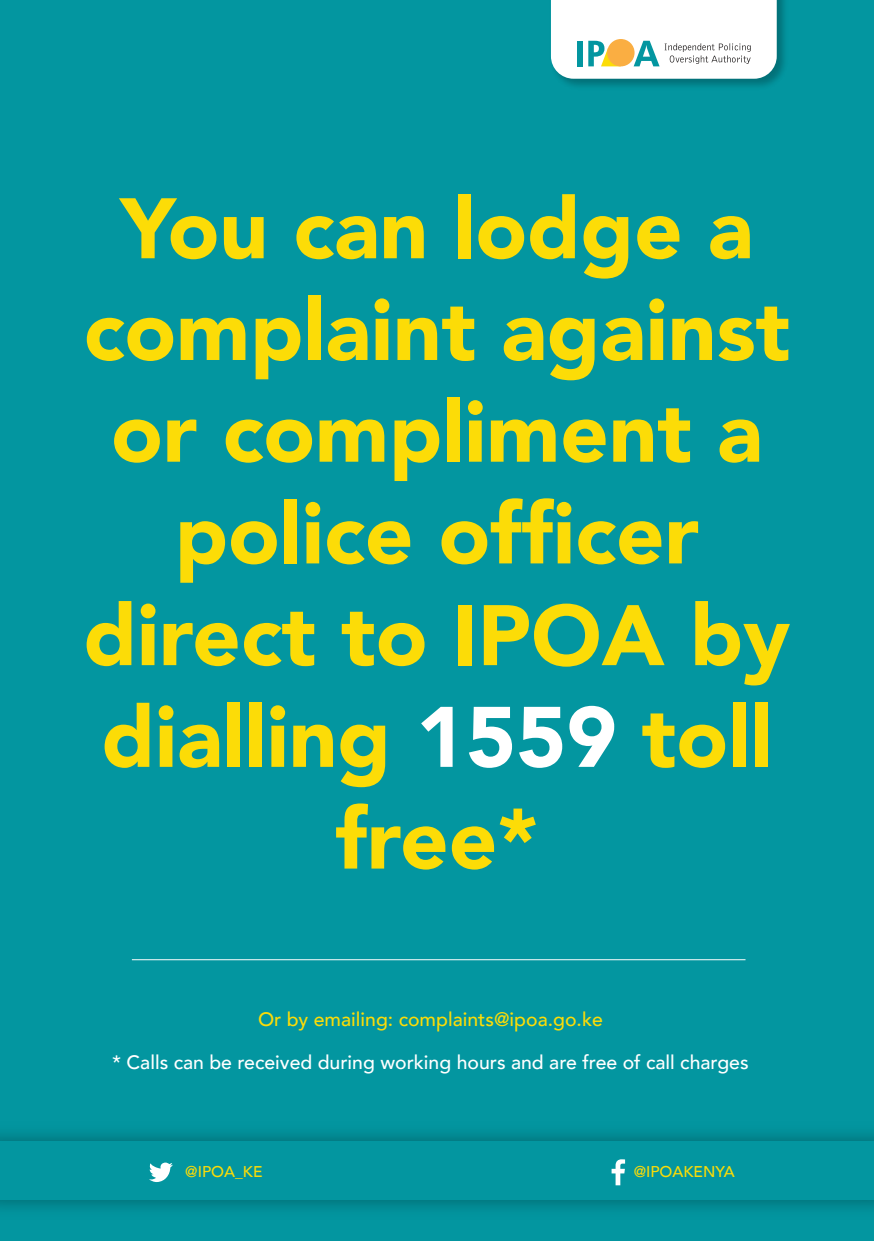
<style>
.page{position:relative;width:874px;height:1241px;background:#fff}
.page>*{position:absolute;margin:0;border:0;box-sizing:border-box;transform-origin:0 0}
.t1{font:900 84.7px/101.7px "Avenir";color:#fcdc07;text-align:center}
.t2{font:500 19.43px "Avenir";color:#fff}
.t3{font:500 19.43px "Avenir";color:#fcdc07}
.t4{font:500 15.58px "Avenir";color:#fcdc07}
.s1{color:#fff}
</style>
<div class="page">
<div style="left:0;top:0;width:873px;height:1240px;background:#0396a0"></div>
<svg style="left:550px;top:0;width:324px;height:79px"></svg>
<hr style="left:132px;top:959px;width:613px;height:1px;background:#fff">
<svg style="left:611px;top:1159px;width:13px;height:26px"></svg>
<svg style="left:149px;top:1162px;width:24px;height:19px"></svg>
<p class="t1" style="left:83px;top:176px;width:707px">You can lodge a complaint against or compliment a police officer direct to IPOA by dialling <span class="s1">1559</span> toll free*</p>
<p class="t3" style="left:258px;top:1001px;width:346px">Or by emailing: complaints@ipoa.go.ke</p>
<p class="t2" style="left:112px;top:1045px;width:637px">* Calls can be received during working hours and are free of call charges</p>
<p class="t4" style="left:185px;top:1158px;width:79px">@IPOA_KE</p>
<p class="t4" style="left:633px;top:1158px;width:103px">@IPOAKENYA</p>
</div>
